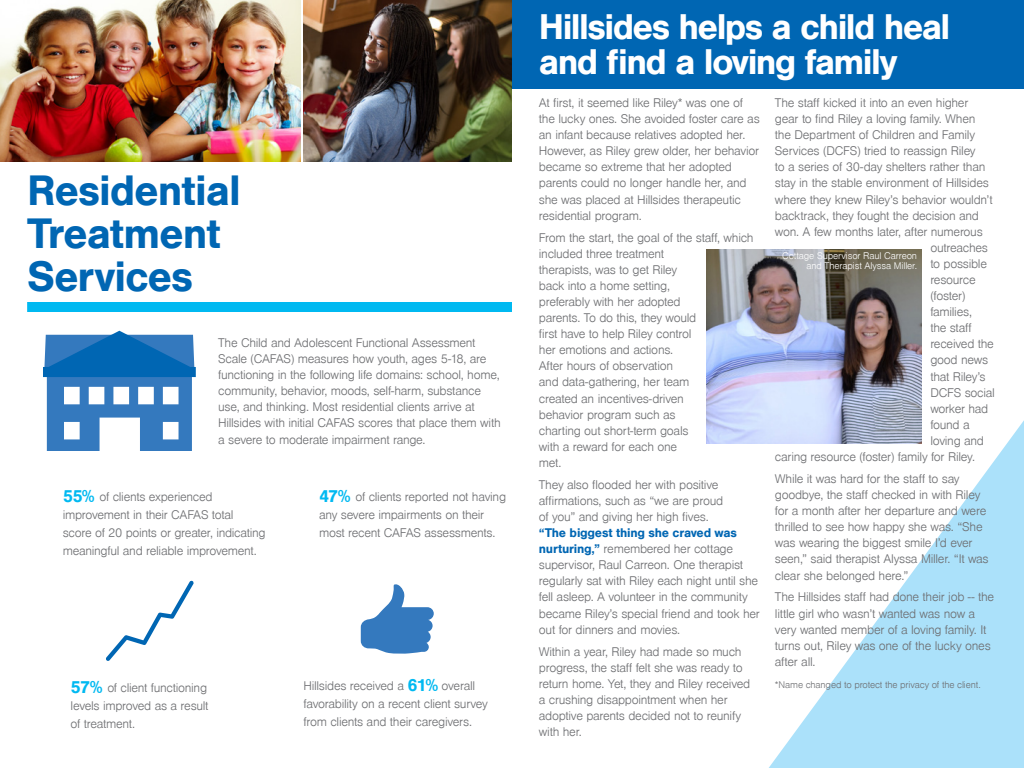
<style>
.page{position:relative;width:1024px;height:768px;background:#fff}
.page>*{position:absolute;margin:0;border:0;box-sizing:border-box;transform-origin:0 0}
.t1{font:700 44px/42.7px "Nimbus San";letter-spacing:-.025em;color:#0066b3}
.t2{font:700 36.9px/34.7px "Nimbus San";letter-spacing:-.045em;color:#fff}
.t3{font:300 13px/16.1px "Nimbus San";letter-spacing:-.025em;color:#6d6e71}
.t4{font:300 10px/10.1px "Nimbus San";letter-spacing:-.015em;color:#fff;text-align:right}
.t5{font:300 10px "Nimbus San";letter-spacing:-.015em;color:#6d6e71}
.s1{font-weight:700;font-size:18px;color:#00b9f1}
.s2{font-weight:700;color:#0066b3}
</style>
<div class="page">
<div style="left:382px;top:0;width:642px;height:88px;background:#0066b3"></div>
<img style="left:303px;top:0;width:209px;height:162px">
<img style="left:0;top:0;width:300px;height:162px">
<svg style="left:769px;top:420px;width:255px;height:348px;fill:#abe1fa"></svg>
<div style="left:27px;top:302px;width:485px;height:10px;background:#00b9f1"></div>
<svg style="left:361px;top:584px;width:73px;height:70px"></svg>
<svg style="left:106px;top:580px;width:88px;height:81px"></svg>
<img style="left:707px;top:249px;width:214px;height:194px">
<svg style="left:43px;top:331px;width:153px;height:120px"></svg>
<h1 class="t1" style="left:27px;top:170px;width:215px">Residential<br>Treatment<br>Services</h1>
<p class="t3" style="left:218px;top:335px;width:284px">The Child and Adolescent Functional Assessment Scale (CAFAS) measures how youth, ages 5-18, are functioning in the following life domains: school, home, community, behavior, moods, self-harm, substance use, and thinking. Most residential clients arrive at Hillsides with initial CAFAS scores that place them with a severe to moderate impairment range.</p>
<p class="t3" style="left:63px;top:488px;width:205px;line-height:18px"><span class="s1">55%</span> of clients experienced improvement in their CAFAS total score of 20 points or greater, indicating meaningful and reliable improvement.</p>
<p class="t3" style="left:319px;top:488px;width:189px;line-height:18px"><span class="s1">47%</span> of clients reported not having any severe impairments on their most recent CAFAS assessments.</p>
<p class="t3" style="left:71px;top:679px;width:139px;line-height:18px;text-align:justify"><span class="s1">57%</span> of client functioning levels improved as a result of treatment.</p>
<p class="t3" style="left:304px;top:677px;width:186px;line-height:18px">Hillsides received a <span class="s1">61%</span> overall favorability on a recent client survey from clients and their caregivers.</p>
<h2 class="t2" style="left:539px;top:10px;width:413px">Hillsides helps a child heal and find a loving family</h2>
<p class="t3" style="left:539px;top:95px;width:222px">At first, it seemed like Riley* was one of the lucky ones. She avoided foster care as an infant because relatives adopted her.<br>However, as Riley grew older, her behavior became so extreme that her adopted parents could no longer handle her, and she was placed at Hillsides therapeutic residential program.</p>
<p class="t3" style="left:539px;top:230px;width:216px">From the start, the goal of the staff, which included three treatment<br>therapists, was to get Riley<br>back into a home setting,<br>preferably with her adopted<br>parents. To do this, they would<br>first have to help Riley control<br>her emotions and actions.<br>After hours of observation<br>and data-gathering, her team<br>created an incentives-driven<br>behavior program such as<br>charting out short-term goals<br>with a reward for each one<br>met.</p>
<p class="t3" style="left:539px;top:477px;width:186px">They also flooded her with positive affirmations, such as “we are proud of you” and giving her high fives.</p>
<p class="t3" style="left:539px;top:525px;width:223px"><span class="s2">“The biggest thing she craved was nurturing,”</span> remembered her cottage supervisor, Raul Carreon. One therapist regularly sat with Riley each night until she fell asleep. A volunteer in the community became Riley’s special friend and took her out for dinners and movies.</p>
<p class="t3" style="left:539px;top:644px;width:213px">Within a year, Riley had made so much progress, the staff felt she was ready to return home. Yet, they and Riley received a crushing disappointment when her adoptive parents decided not to reunify with her.</p>
<p class="t3" style="left:775px;top:95px;width:195px">The staff kicked it into an even higher</p>
<p class="t3" style="left:775px;top:111px;width:202px">gear to find Riley a loving family. When</p>
<p class="t3" style="left:775px;top:127px;width:202px">the Department of Children and Family</p>
<p class="t3" style="left:775px;top:143px;width:202px">Services (DCFS) tried to reassign Riley</p>
<p class="t3" style="left:775px;top:159px;width:212px">to a series of 30-day shelters rather than</p>
<p class="t3" style="left:775px;top:175px;width:215px">stay in the stable environment of Hillsides</p>
<p class="t3" style="left:775px;top:192px;width:219px">where they knew Riley’s behavior wouldn’t</p>
<p class="t3" style="left:775px;top:208px;width:206px">backtrack, they fought the decision and</p>
<p class="t3" style="left:775px;top:224px;width:209px">won. A few months later, after numerous</p>
<p class="t3" style="left:930px;top:240px;width:59px">outreaches</p>
<p class="t3" style="left:930px;top:256px;width:58px">to possible</p>
<p class="t3" style="left:930px;top:272px;width:47px">resource</p>
<p class="t3" style="left:930px;top:288px;width:37px">(foster)</p>
<p class="t3" style="left:930px;top:304px;width:43px">families,</p>
<p class="t3" style="left:930px;top:320px;width:43px">the staff</p>
<p class="t3" style="left:930px;top:336px;width:65px">received the</p>
<p class="t3" style="left:930px;top:353px;width:59px">good news</p>
<p class="t3" style="left:930px;top:369px;width:57px">that Riley’s</p>
<p class="t3" style="left:930px;top:385px;width:66px">DCFS social</p>
<p class="t3" style="left:930px;top:401px;width:60px">worker had</p>
<p class="t3" style="left:930px;top:417px;width:41px">found a</p>
<p class="t3" style="left:930px;top:433px;width:55px">loving and</p>
<p class="t3" style="left:775px;top:449px;width:202px">caring resource (foster) family for Riley.</p>
<p class="t3" style="left:775px;top:471px;width:215px">While it was hard for the staff to say goodbye, the staff checked in with Riley for a month after her departure and were thrilled to see how happy she was. “She was wearing the biggest smile I’d ever seen,” said therapist Alyssa Miller. “It was clear she belonged here.”</p>
<p class="t3" style="left:775px;top:590px;width:221px">The Hillsides staff had done their job -- the little girl who wasn’t wanted was now a very wanted member of a loving family. It turns out, Riley was one of the lucky ones after all.</p>
<p class="t5" style="left:775px;top:679px;width:207px">*Name changed to protect the privacy of the client.</p>
<p class="t4" style="left:782px;top:251px;width:137px">Cottage Supervisor Raul Carreon and Therapist Alyssa Miller.</p>
</div>
